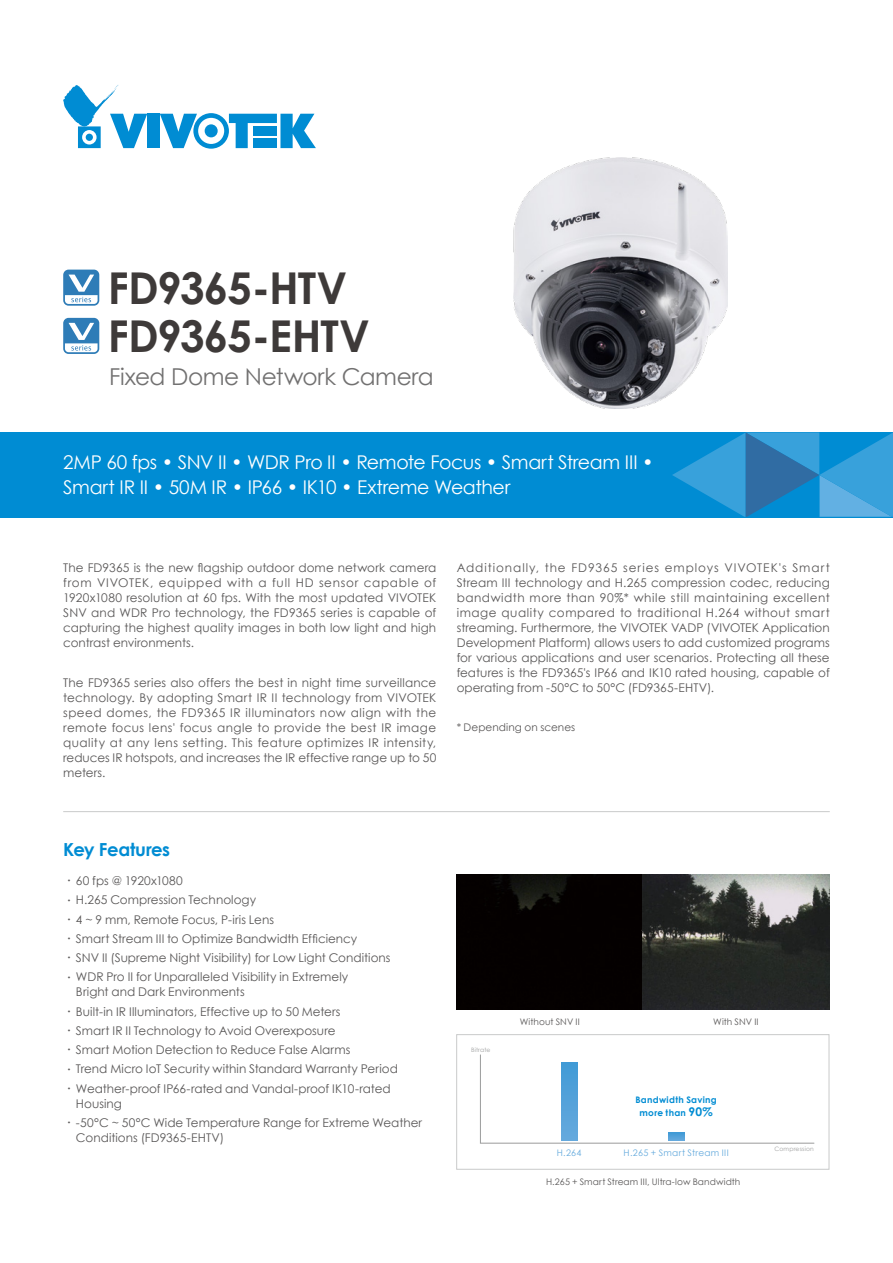
<style>
.page{position:relative;width:893px;height:1263px;background:#fff}
.page>*{position:absolute;margin:0;border:0;box-sizing:border-box;transform-origin:0 0}
.t1{font:700 43.8px/48px "Century Gothic";letter-spacing:-.02em;color:#3e3a39}
.t2{font:23.25px "Century Gothic";letter-spacing:-.015em;color:#727171}
.t3{font:18.9px/25.2px "Century Gothic";letter-spacing:-.015em;color:#fff}
.t4{font:700 18px "Century Gothic";letter-spacing:-.02em;color:#008cd3}
.t5{font:12px/15px "Century Gothic";color:#595757;text-align:justify}
.t6{font:10.5px "Century Gothic";letter-spacing:.005em;color:#595757}
.t7{font:9px "Century Gothic";letter-spacing:.01em;color:#595757}
.t8{font:700 9px/13.5px "Century Gothic";letter-spacing:.03em;color:#008cd3;text-align:center}
.t9{font:9px "Century Gothic";letter-spacing:.035em;color:#65aadd}
.t10{font:6px "Century Gothic";letter-spacing:.03em;color:#9fa0a0}
.s1{font-family:"Adobe Ming Std";font-weight:300}
.s2{font-size:12px}
</style>
<div class="page">
<div style="left:0;top:432px;width:893px;height:85px;background:#008cd3"></div>
<svg style="left:672px;top:432px;width:221px;height:85px"></svg>
<svg style="left:63px;top:270px;width:36px;height:36px"></svg>
<svg style="left:63px;top:318px;width:36px;height:36px"></svg>
<hr style="left:63px;top:811px;width:767px;height:1px;background:#c9caca">
<div style="left:457px;top:875px;width:186px;height:134px;background:#040000"></div>
<svg style="left:480px;top:1054px;width:335px;height:90px"></svg>
<div style="left:561px;top:1063px;width:16px;height:77px;background:linear-gradient(to bottom,#419ad6,#66a9dd)"></div>
<svg style="left:668px;top:1132px;width:16px;height:8px"></svg>
<div style="left:456px;top:1034px;width:373px;height:136px;border:1px solid #c9caca"></div>
<svg style="left:643px;top:875px;width:186px;height:134px;background:#3e403e"></svg>
<div style="left:147px;top:114px;width:13px;height:34px;background:#008cd3"></div>
<svg style="left:160px;top:113px;width:156px;height:36px"></svg>
<svg style="left:63px;top:85px;width:84px;height:63px"></svg>
<div style="left:86px;top:134px;width:7px;height:7px;background:#008cd3;border-radius:50%"></div>
<img style="left:513px;top:157px;width:214px;height:251px">
<h1 class="t1" style="left:108px;top:262px;width:263px">FD9365-HTV<br>FD9365-EHTV</h1>
<h2 class="t2" style="left:109px;top:361px;width:326px">Fixed Dome Network Camera</h2>
<h3 class="t3" style="left:63px;top:449px;width:592px">2MP 60 fps • SNV II • WDR Pro II • Remote Focus • Smart Stream III •<br>Smart IR II • 50M IR • IP66 • IK10 • Extreme Weather</h3>
<p class="t5" style="left:63px;top:560px;width:375px">The FD9365 is the new flagship outdoor dome network camera from VIVOTEK, equipped with a full HD sensor capable of 1920x1080 resolution at 60 fps. With the most updated VIVOTEK SNV and WDR Pro technology, the FD9365 series is capable of capturing the highest quality images in both low light and high contrast environments.</p>
<p class="t5" style="left:63px;top:675px;width:375px">The FD9365 series also offers the best in night time surveillance technology. By adopting Smart IR II technology from VIVOTEK speed domes, the FD9365 IR illuminators now align with the remote focus lens' focus angle to provide the best IR image quality at any lens setting. This feature optimizes IR intensity, reduces IR hotspots, and increases the IR effective range up to 50 meters.</p>
<p class="t5" style="left:457px;top:560px;width:375px">Additionally, the FD9365 series employs VIVOTEK's Smart Stream III technology and H.265 compression codec, reducing bandwidth more than 90%* while still maintaining excellent image quality compared to traditional H.264 without smart streaming. Furthermore, the VIVOTEK VADP (VIVOTEK Application Development Platform) allows users to add customized programs for various applications and user scenarios. Protecting all these features is the FD9365's IP66 and IK10 rated housing, capable of operating from -50°C to 50°C (FD9365-EHTV).</p>
<p class="t6" style="left:457px;top:720px;width:120px">* Depending on scenes</p>
<h3 class="t4" style="left:63px;top:836px;width:109px">Key Features</h3>
<p class="t5" style="left:63px;top:873px;width:121px"><span class="s1">•</span> 60 fps @ 1920x1080</p>
<p class="t5" style="left:63px;top:892px;width:194px"><span class="s1">•</span> H.265 Compression Technology</p>
<p class="t5" style="left:63px;top:911px;width:212px"><span class="s1">•</span> 4 ~ 9 mm, Remote Focus, P-iris Lens</p>
<p class="t5" style="left:63px;top:931px;width:296px"><span class="s1">•</span> Smart Stream III to Optimize Bandwidth Efficiency</p>
<p class="t5" style="left:63px;top:950px;width:329px"><span class="s1">•</span> SNV II (Supreme Night Visibility) for Low Light Conditions</p>
<p class="t5" style="left:76px;top:969px;width:274px;text-indent:-13px"><span class="s1">•</span> WDR Pro II for Unparalleled Visibility in Extremely<br>Bright and Dark Environments</p>
<p class="t5" style="left:63px;top:1003px;width:279px"><span class="s1">•</span> Built-in IR Illuminators, Effective up to 50 Meters</p>
<p class="t5" style="left:63px;top:1023px;width:274px"><span class="s1">•</span> Smart IR II Technology to Avoid Overexposure</p>
<p class="t5" style="left:63px;top:1042px;width:289px"><span class="s1">•</span> Smart Motion Detection to Reduce False Alarms</p>
<p class="t5" style="left:63px;top:1061px;width:336px"><span class="s1">•</span> Trend Micro IoT Security within Standard Warranty Period</p>
<p class="t5" style="left:76px;top:1080px;width:316px;text-indent:-13px"><span class="s1">•</span> Weather-proof IP66-rated and Vandal-proof IK10-rated<br>Housing</p>
<p class="t5" style="left:76px;top:1115px;width:348px;text-indent:-13px"><span class="s1">•</span> -50°C ~ 50°C Wide Temperature Range for Extreme Weather<br>Conditions (FD9365-EHTV)</p>
<p class="t10" style="left:471px;top:1045px;width:21px">Bitrate</p>
<p class="t7" style="left:520px;top:1016px;width:62px">Without SNV II</p>
<p class="t7" style="left:713px;top:1016px;width:47px">With SNV II</p>
<p class="t8" style="left:635px;top:1092px;width:83px">Bandwidth Saving more than <span class="s2">90%</span></p>
<p class="t9" style="left:557px;top:1147px;width:26px">H.264</p>
<p class="t9" style="left:624px;top:1147px;width:107px">H.265 + Smart Stream III</p>
<p class="t7" style="left:546px;top:1175px;width:196px">H.265 + Smart Stream III, Ultra-low Bandwidth</p>
<p class="t10" style="left:774px;top:1144px;width:41px">Compression</p>
</div>
